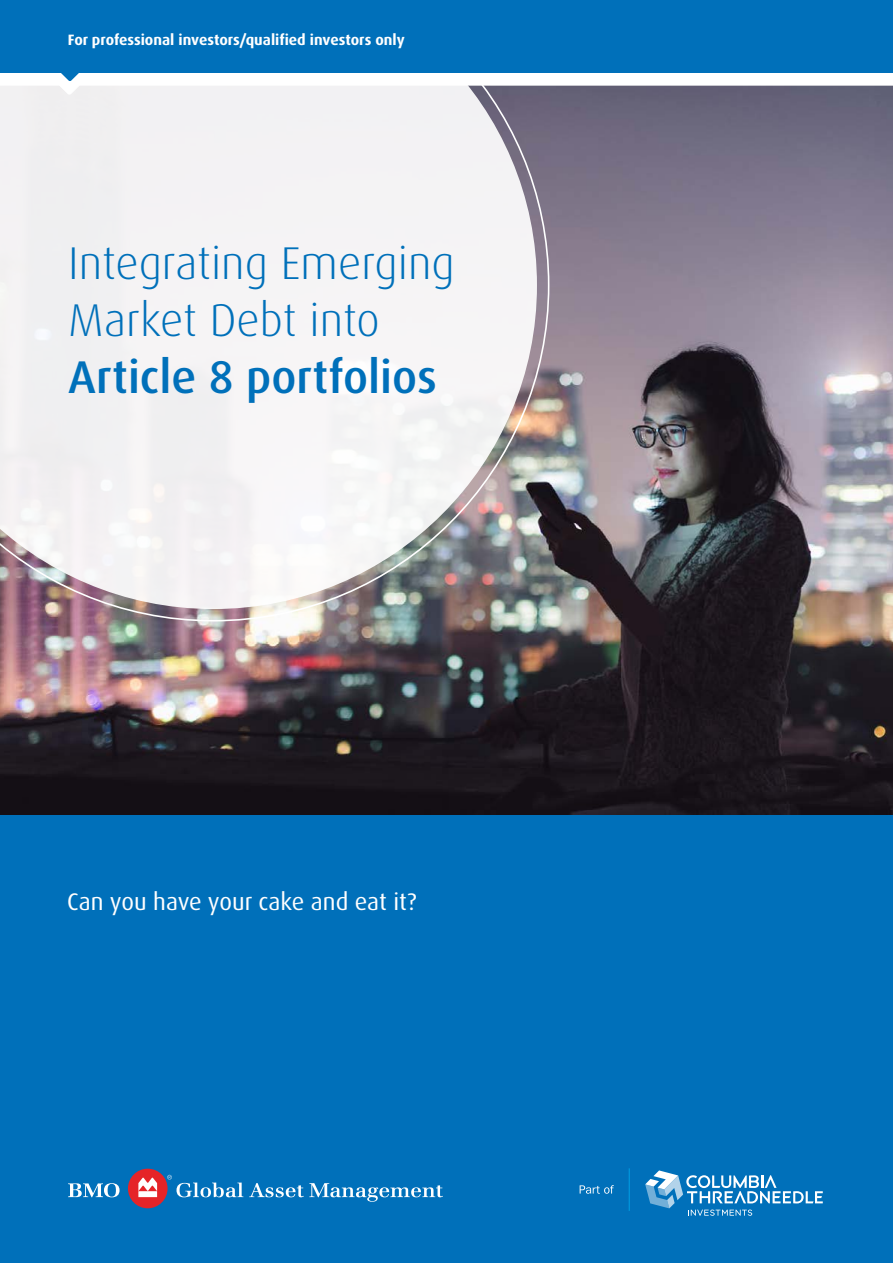
<style>
.page{position:relative;width:893px;height:1263px;background:#fff}
.page>*{position:absolute;margin:0;border:0;box-sizing:border-box;transform-origin:0 0}
.t1{font:300 45.9px/57px "Dax Pro";color:#0070ba}
.t2{font:500 45.9px "Dax Pro";color:#0070ba}
.t3{font:24px "Dax Pro";color:#fff}
.t4{font:700 15px "Dax Pro";color:#fff}
</style>
<div class="page">
<img style="left:0;top:95px;width:893px;height:721px">
<img style="left:0;top:95px;width:549px;height:526px">
<svg style="left:0;top:95px;width:537px;height:514px;fill:#f4f2f4"></svg>
<svg style="left:0;top:85px;width:893px;height:10px;fill:#efeeef"></svg>
<div style="left:0;top:0;width:893px;height:73px;background:#0070ba"></div>
<div style="left:0;top:816px;width:893px;height:447px;background:#0070ba"></div>
<svg style="left:61px;top:73px;width:18px;height:8px"></svg>
<div style="left:128px;top:1169px;width:40px;height:39px;background:#e52428;border-radius:50%"></div>
<svg style="left:138px;top:1178px;width:19px;height:19px"></svg>
<svg style="left:68px;top:1183px;width:52px;height:14px"></svg>
<svg style="left:249px;top:1183px;width:194px;height:19px"></svg>
<svg style="left:167px;top:1175px;width:76px;height:22px"></svg>
<svg style="left:645px;top:1170px;width:178px;height:46px"></svg>
<hr style="left:629px;top:1168px;width:1px;height:43px;background:#009fe3">
<svg style="left:580px;top:1185px;width:34px;height:9px"></svg>
<p class="t4" style="left:68px;top:30px;width:338px">For professional investors/qualified investors only</p>
<h1 class="t1" style="left:68px;top:234px;width:388px">Integrating Emerging<br>Market Debt into</h1>
<h1 class="t2" style="left:68px;top:347px;width:370px">Article 8 portfolios</h1>
<h2 class="t3" style="left:67px;top:886px;width:351px">Can you have your cake and eat it?</h2>
</div>
